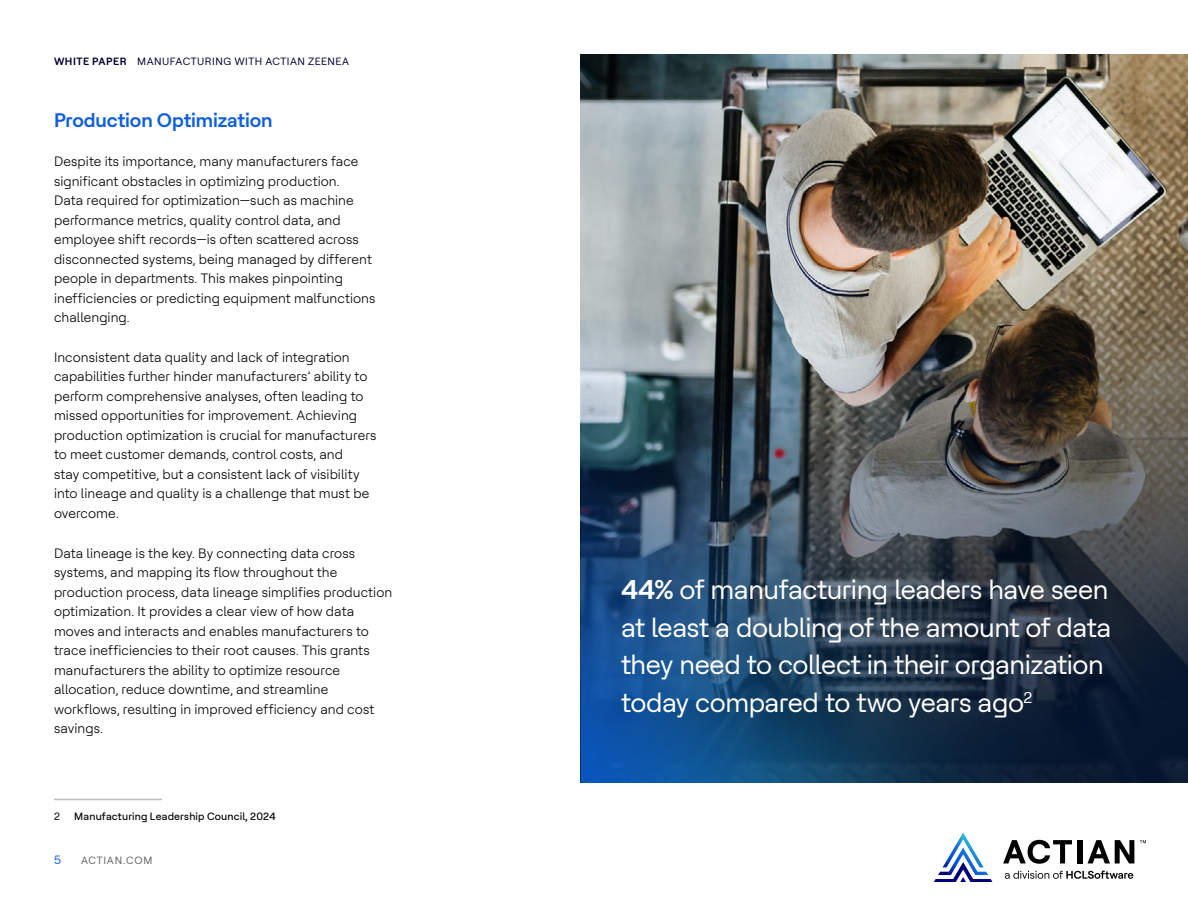
<style>
.page{position:relative;width:1188px;height:918px;background:#fff}
.page>*{position:absolute;margin:0;border:0;box-sizing:border-box;transform-origin:0 0}
.t1{font:27px/37.5px "HCL Tech Roobert";letter-spacing:-.015em;color:#fff}
.t2{font:700 19.5px "HCL Tech Roobert";letter-spacing:-.005em;color:#0f5fdc}
.t3{font:300 13.5px/19.5px "HCL Tech Roobert";letter-spacing:.005em;color:#000}
.t4{font:12px "HCL Tech Roobert";color:#0f5fdc}
.t5{font:10.5px "HCL Tech Roobert";letter-spacing:.05em;color:#000032}
.t6{font:500 10.5px "HCL Tech Roobert";letter-spacing:.015em;color:#000}
.t7{font:10.5px "HCL Tech Roobert";letter-spacing:.08em;color:#636466}
.t8{font:10.5px "HCL Tech Roobert";color:#000}
.s1{font-weight:700}
</style>
<div class="page">
<svg style="left:1005px;top:871px;width:128px;height:8px"></svg>
<svg style="left:1003px;top:840px;width:69px;height:24px"></svg>
<div style="left:1077px;top:840px;width:5px;height:23px;background:#000"></div>
<svg style="left:1088px;top:840px;width:46px;height:23px"></svg>
<svg style="left:1140px;top:840px;width:6px;height:3px"></svg>
<svg style="left:934px;top:832px;width:59px;height:50px"></svg>
<img style="left:580px;top:54px;width:608px;height:266px">
<img style="left:581px;top:256px;width:607px;height:527px">
<hr style="left:54px;top:799px;width:108px;height:1px;background:#bcbec0">
<img style="left:580px;top:320px;width:605px;height:463px">
<p class="t5" style="left:54px;top:56px;width:297px"><span class="s1">WHITE PAPER</span> MANUFACTURING WITH ACTIAN ZEENEA</p>
<h2 class="t2" style="left:54px;top:111px;width:220px">Production Optimization</h2>
<p class="t3" style="left:54px;top:151px;width:323px">Despite its importance, many manufacturers face significant obstacles in optimizing production.<br>Data required for optimization—such as machine performance metrics, quality control data, and employee shift records—is often scattered across disconnected systems, being managed by different people in departments. This makes pinpointing inefficiencies or predicting equipment malfunctions challenging.</p>
<p class="t3" style="left:54px;top:348px;width:324px">Inconsistent data quality and lack of integration capabilities further hinder manufacturers’ ability to perform comprehensive analyses, often leading to missed opportunities for improvement. Achieving production optimization is crucial for manufacturers to meet customer demands, control costs, and<br>stay competitive, but a consistent lack of visibility into lineage and quality is a challenge that must be overcome.</p>
<p class="t3" style="left:54px;top:544px;width:340px">Data lineage is the key. By connecting data cross systems, and mapping its flow throughout the production process, data lineage simplifies production optimization. It provides a clear view of how data moves and interacts and enables manufacturers to trace inefficiencies to their root causes. This grants manufacturers the ability to optimize resource allocation, reduce downtime, and streamline workflows, resulting in improved efficiency and cost savings.<sup>1</sup></p>
<p class="t8" style="left:54px;top:811px;width:7px">2</p>
<p class="t6" style="left:74px;top:811px;width:203px">Manufacturing Leadership Council, 2024</p>
<p class="t4" style="left:54px;top:854px;width:8px">5</p>
<p class="t7" style="left:81px;top:856px;width:73px">ACTIAN.COM</p>
<h1 class="t1" style="left:621px;top:572px;width:492px"><span class="s1">44%</span> of manufacturing leaders have seen at least a doubling of the amount of data they need to collect in their organization today compared to two years ago<sup>2</sup></h1>
</div>
